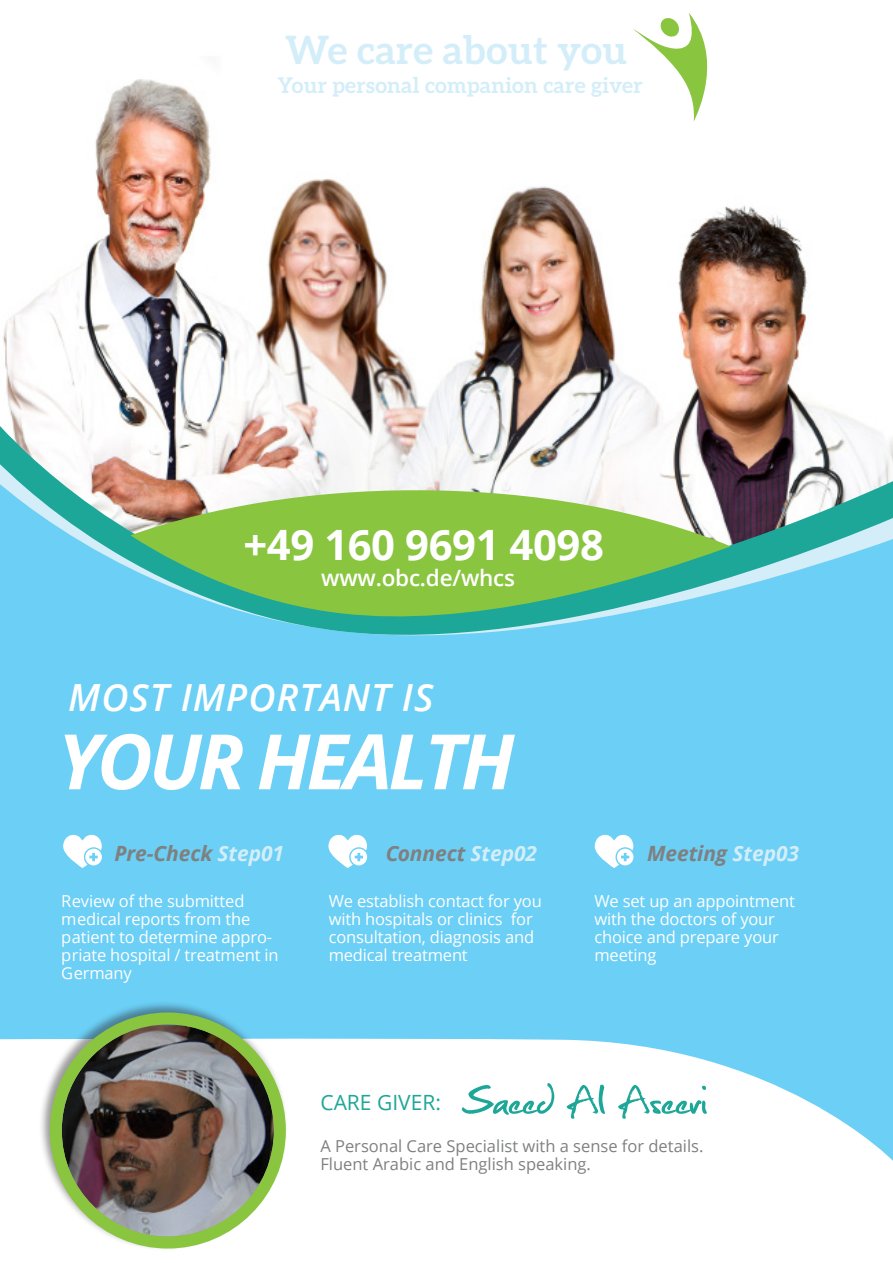
<style>
.page{position:relative;width:893px;height:1263px;background:#fff}
.page>*{position:absolute;margin:0;border:0;box-sizing:border-box;transform-origin:0 0}
.t1{font:italic 700 76.5px "Open Sans";letter-spacing:-.05em;color:#fff}
.t2{font:54px "Christopherhand";color:#1da798}
.t3{font:700 41.85px "Open Sans";letter-spacing:-.01em;color:#fff}
.t4{font:700 39px "Aleo";letter-spacing:.01em;color:#d3eef9}
.t5{font:italic 600 37.5px "Open Sans";letter-spacing:.025em;color:#fff}
.t6{font:600 22.5px "Open Sans";letter-spacing:-.01em;color:#fff}
.t7{font:700 21.75px "Aleo";letter-spacing:.01em;color:#d3eef9}
.t8{font:italic 700 21px "Open Sans";letter-spacing:-.005em;color:#7f8080}
.t9{font:21px "Open Sans";color:#1da798}
.t10{font:16.5px/18px "Open Sans";letter-spacing:-.01em;color:#fff}
.t11{font:16.5px/18px "Open Sans";color:#7f8080}
.s1{color:#d3eef9}
</style>
<div class="page">
<svg style="left:0;top:656px;width:893px;height:505px;fill:#6bcff6"></svg>
<div style="left:0;top:612px;width:893px;height:44px;background:#6bcff6"></div>
<img style="left:0;top:79px;width:893px;height:533px">
<div style="left:38px;top:1001px;width:250px;height:250px;background:#231f20;opacity:.45"></div>
<img style="left:62px;top:1025px;width:212px;height:211px">
<div style="left:50px;top:1012px;width:236px;height:236px;border:12px solid #89c53f;border-radius:50%"></div>
<svg style="left:595px;top:835px;width:38px;height:33px"></svg>
<svg style="left:328px;top:835px;width:39px;height:33px"></svg>
<svg style="left:63px;top:835px;width:39px;height:33px"></svg>
<svg style="left:130px;top:490px;width:601px;height:138px;background:#81c373"></svg>
<svg style="left:632px;top:13px;width:92px;height:108px"></svg>
<h3 class="t4" style="left:285px;top:27px;width:344px">We care about you</h3>
<h3 class="t7" style="left:278px;top:73px;width:367px">Your personal companion care giver</h3>
<p class="t3" style="left:243px;top:515px;width:362px">+49 160 9691 4098</p>
<p class="t6" style="left:321px;top:562px;width:195px">www.obc.de/whcs</p>
<h3 class="t5" style="left:68px;top:672px;width:367px">MOST IMPORTANT IS</h3>
<h1 class="t1" style="left:58px;top:707px;width:458px">YOUR HEALTH</h1>
<p class="t8" style="left:114px;top:839px;width:171px">Pre-Check <span class="s1">Step01</span></p>
<p class="t8" style="left:385px;top:839px;width:154px">Connect <span class="s1">Step02</span></p>
<p class="t8" style="left:647px;top:839px;width:153px">Meeting <span class="s1">Step03</span></p>
<p class="t10" style="left:62px;top:891px;width:218px">Review of the submitted medical reports from the patient to determine appro&shy;priate hospital / treatment in<br>Germany</p>
<p class="t10" style="left:329px;top:891px;width:215px">We establish contact for you with hospitals or clinics for consultation, diagnosis and medical treatment</p>
<p class="t10" style="left:594px;top:891px;width:202px">We set up an appointment with the doctors of your choice and prepare your meeting</p>
<p class="t9" style="left:320px;top:1088px;width:122px">CARE GIVER:</p>
<p class="t2" style="left:462px;top:1077px;width:247px">Saeed Al Aseeri</p>
<p class="t11" style="left:320px;top:1136px;width:385px">A Personal Care Specialist with a sense for details.<br>Fluent Arabic and English speaking.</p>
</div>
